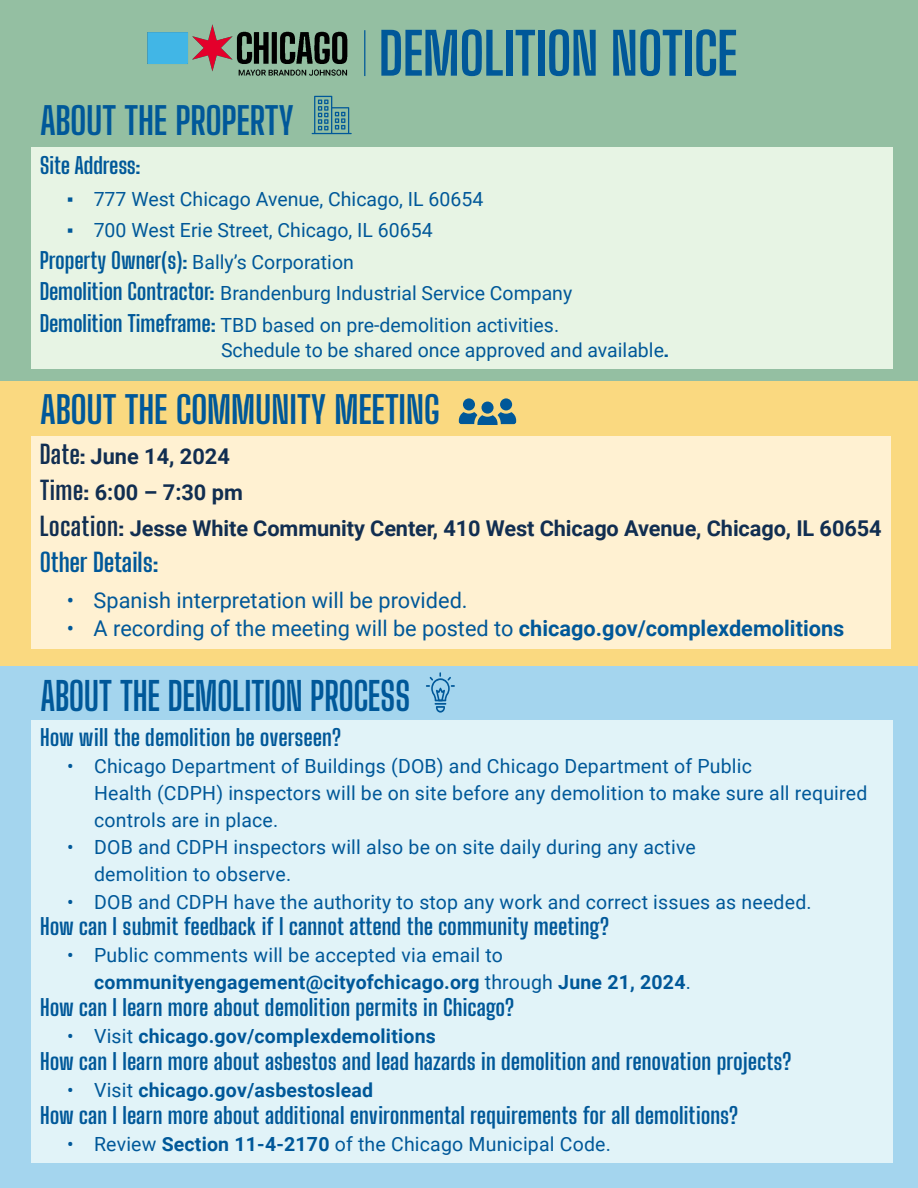
<style>
.page{position:relative;width:918px;height:1188px;background:#94bfa2}
.page>*{position:absolute;margin:0;border:0;box-sizing:border-box;transform-origin:0 0}
.t1{font:700 57.3px "Big Shoulders Display";letter-spacing:-.015em;color:#005899}
.t2{font:700 39px "Big Shoulders Display";letter-spacing:-.015em;color:#005899;scale:.9 1}
.t3{font:700 37.5px "Big Shoulders Display";letter-spacing:-.01em;color:#005899}
.t4{font:700 25.5px "Big Shoulders Display";letter-spacing:-.01em;color:#005899}
.t5{font:700 22.5px "Big Shoulders Display";letter-spacing:.005em;color:#005899}
.t6{font:21.75px "Roboto";color:#005899}
.t7{font:700 21.75px/36px "Roboto";letter-spacing:-.005em;color:#112e51}
.t8{font:19.5px/31.5px "Roboto";letter-spacing:.01em;color:#005899}
.t9{font:700 19.5px/27px "Roboto";letter-spacing:.01em;color:#005899}
.s1{font-family:"Times New Roman"}
.s2{font-family:"Big Shoulders Display";font-weight:700;font-size:22.5px}
.s3{font-family:"Big Shoulders Display";font-size:25.5px}
.s4{font-weight:700}
.s5{font-weight:400}
</style>
<div class="page">
<div style="left:31px;top:147px;width:861px;height:222px;background:#e7f4e4"></div>
<svg style="left:312px;top:96px;width:40px;height:38px"></svg>
<div style="left:0;top:665px;width:918px;height:523px;background:#a4d5ee"></div>
<div style="left:31px;top:720px;width:861px;height:442px;background:#e1f3f8"></div>
<div style="left:0;top:381px;width:918px;height:285px;background:#fad980"></div>
<div style="left:31px;top:437px;width:860px;height:212px;background:#fff1d2"></div>
<div style="left:463px;top:398px;width:12px;height:12px;background:#005899;border-radius:50%"></div>
<div style="left:500px;top:398px;width:12px;height:12px;background:#005899;border-radius:50%"></div>
<div style="left:482px;top:402px;width:12px;height:12px;background:#005899;border-radius:50%"></div>
<svg style="left:459px;top:412px;width:57px;height:13px"></svg>
<img style="left:147px;top:24px;width:201px;height:52px">
<hr style="left:364px;top:30px;width:2px;height:46px;background:#005899">
<svg style="left:426px;top:672px;width:29px;height:41px"></svg>
<h3 class="t3" style="left:40px;top:95px;width:256px">ABOUT THE PROPERTY</h3>
<h1 class="t1" style="left:379px;top:15px;width:360px">DEMOLITION NOTICE</h1>
<p class="t5" style="left:40px;top:150px;width:103px">Site Address:</p>
<p class="t8" style="left:67px;top:182px;width:418px"><span class="s1">▪</span> 777 West Chicago Avenue, Chicago, IL 60654</p>
<p class="t8" style="left:40px;top:214px;width:534px;text-indent:27px"><span class="s1">▪</span> 700 West Erie Street, Chicago, IL 60654<br><span class="s2">Property Owner(s):</span> Bally’s Corporation<br><span class="s2">Demolition Contractor:</span> Brandenburg Industrial Service Company <span class="s2">Demolition Timeframe:</span> TBD based on pre-demolition activities.</p>
<p class="t8" style="left:221px;top:334px;width:450px">Schedule to be shared once approved and available<span class="s2">.</span></p>
<h3 class="t3" style="left:40px;top:384px;width:401px">ABOUT THE COMMUNITY MEETING</h3>
<p class="t7" style="left:40px;top:437px;width:843px"><span class="s3">Date:</span> June 14, 2024<br><span class="s3">Time:</span> 6:00 – 7:30 pm<br><span class="s3">Location:</span> Jesse White Community Center, 410 West Chicago Avenue, Chicago, IL 60654</p>
<h3 class="t4" style="left:40px;top:545px;width:120px">Other Details:</h3>
<p class="t6" style="left:67px;top:585px;width:402px">• Spanish interpretation will be provided.</p>
<p class="t6" style="left:67px;top:613px;width:779px">• A recording of the meeting will be posted to <span class="s4">chicago.gov/complexdemolitions</span></p>
<h2 class="t2" style="left:41px;top:669px;width:413px">ABOUT THE DEMOLITION PROCESS</h2>
<p class="t5" style="left:40px;top:723px;width:303px">How will the demolition be overseen?</p>
<p class="t8" style="left:94px;top:752px;width:775px;line-height:27px;text-indent:-27px">• Chicago Department of Buildings (DOB) and Chicago Department of Public<br>Health (CDPH) inspectors will be on site before any demolition to make sure all required controls are in place.</p>
<p class="t8" style="left:94px;top:833px;width:603px;line-height:27px;text-indent:-27px">• DOB and CDPH inspectors will also be on site daily during any active demolition to observe.</p>
<p class="t8" style="left:67px;top:885px;width:746px">• DOB and CDPH have the authority to stop any work and correct issues as needed.</p>
<p class="t5" style="left:40px;top:912px;width:571px">How can I submit feedback if I cannot attend the community meeting?</p>
<p class="t9" style="left:94px;top:941px;width:598px;text-indent:-27px"><span class="s5">• Public comments will be accepted via email to </span>communityengagement@cityofchicago.org <span class="s5">through</span> June 21, 2024<span class="s5">.</span></p>
<p class="t5" style="left:40px;top:993px;width:476px">How can I learn more about demolition permits in Chicago?</p>
<p class="t9" style="left:67px;top:1022px;width:370px"><span class="s5">• Visit</span> chicago.gov/complexdemolitions</p>
<p class="t5" style="left:40px;top:1047px;width:753px">How can I learn more about asbestos and lead hazards in demolition and renovation projects?</p>
<p class="t9" style="left:67px;top:1076px;width:308px"><span class="s5">• Visit</span> chicago.gov/asbestoslead</p>
<p class="t5" style="left:40px;top:1101px;width:700px">How can I learn more about additional environmental requirements for all demolitions?</p>
<p class="t8" style="left:67px;top:1128px;width:545px">• Review <span class="s4">Section 11-4-2170</span> of the Chicago Municipal Code.</p>
</div>
